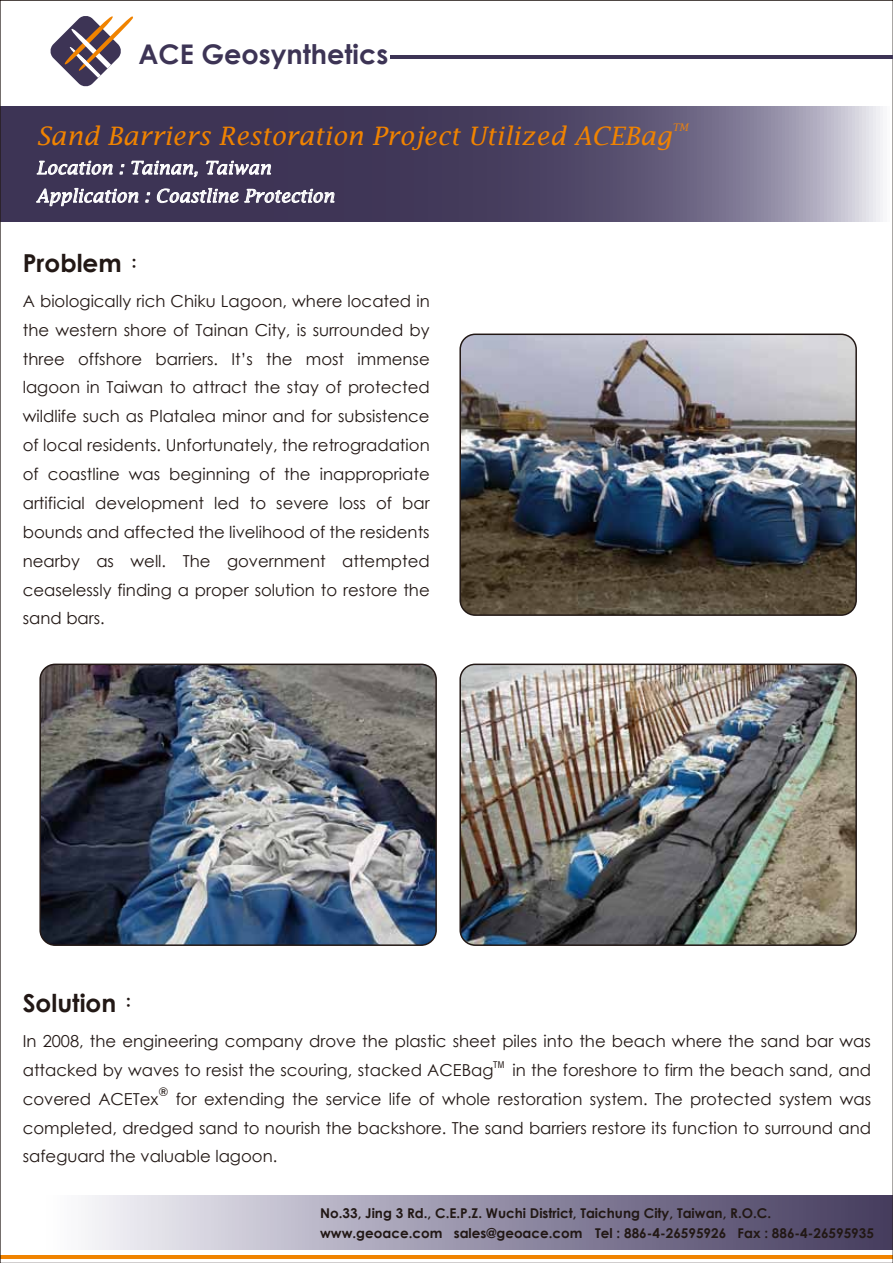
<style>
.page{position:relative;width:893px;height:1263px;background:#fff}
.page>*{position:absolute;margin:0;border:0;box-sizing:border-box;transform-origin:0 0}
.t1{font:700 27.15px "Century Gothic";color:#3d3455}
.t2{font:italic 25.5px "Lucida Fax";color:#f08300}
.t3{font:700 24.75px "Century Gothic";color:#221815}
.t4{font:italic 18px "Lucida Fax";color:#fff}
.t5{font:16.5px/28.8px "Century Gothic";color:#221815;text-align:justify}
.t6{font:700 13.5px "Century Gothic";color:#221815}
.t7{font:condensed 12px "Swiss 721 BT";color:#221815}
.t8{font:italic 10.5px "Lucida Fax";color:#e68013}
.t9{font:condensed 9px "Swiss 721 BT";color:#221714}
.s1{font-family:"Adobe Ming Std";font-weight:300}
</style>
<div class="page">
<svg style="left:2px;top:107px;width:881px;height:115px;background:#5b5471"></svg>
<div style="left:39px;top:1195px;width:854px;height:54px;background:linear-gradient(to right,#fbfbff,#3f365b)"></div>
<hr style="left:0;top:1255px;width:893px;height:3px;background:#f08300">
<svg style="left:50px;top:16px;width:83px;height:71px"></svg>
<hr style="left:390px;top:55px;width:503px;height:4px;background:#3d3455">
<svg style="left:36px;top:188px;width:102px;height:18px;background:#777188"></svg>
<svg style="left:146px;top:193px;width:4px;height:9px"></svg>
<svg style="left:157px;top:188px;width:178px;height:16px;background:#7a748a"></svg>
<svg style="left:37px;top:161px;width:76px;height:15px"></svg>
<svg style="left:120px;top:164px;width:4px;height:10px"></svg>
<svg style="left:131px;top:161px;width:67px;height:16px"></svg>
<svg style="left:206px;top:161px;width:65px;height:14px"></svg>
<img style="left:42px;top:664px;width:393px;height:279px">
<div style="left:39px;top:664px;width:398px;height:282px;border:2px solid #221815;border-radius:15px"></div>
<img style="left:462px;top:334px;width:393px;height:279px">
<div style="left:459px;top:334px;width:398px;height:282px;border:2px solid #221815;border-radius:15px"></div>
<img style="left:462px;top:664px;width:393px;height:279px">
<div style="left:459px;top:664px;width:398px;height:282px;border:2px solid #221815;border-radius:15px"></div>
<h1 class="t1" style="left:139px;top:37px;width:251px">ACE Geosynthetics</h1>
<p class="t8" style="left:672px;top:121px;width:17px">TM</p>
<h2 class="t2" style="left:36px;top:121px;width:637px">Sand Barriers Restoration Project Utilized ACEBag</h2>
<p class="t4" style="left:36px;top:157px;width:236px">Location : Tainan, Taiwan</p>
<p class="t4" style="left:36px;top:186px;width:299px">Application : Coastline Protection</p>
<h3 class="t3" style="left:23px;top:248px;width:125px">Problem<span class="s1">：</span></h3>
<p class="t5" style="left:23px;top:286px;width:408px">A biologically rich Chiku Lagoon, where located in the western shore of Tainan City, is surrounded by three offshore barriers. It’s the most immense lagoon in Taiwan to attract the stay of protected wildlife such as Platalea minor and for subsistence of local residents. Unfortunately, the retrogradation of coastline was beginning of the inappropriate artificial development led to severe loss of bar bounds and affected the livelihood of the residents nearby as well. The government attempted ceaselessly finding a proper solution to restore the sand bars.</p>
<h3 class="t3" style="left:23px;top:987px;width:120px">Solution<span class="s1">：</span></h3>
<p class="t5" style="left:23px;top:1026px;width:850px">In 2008, the engineering company drove the plastic sheet piles into the beach where the sand bar was attacked by waves to resist the scouring, stacked ACEBag</p>
<p class="t9" style="left:493px;top:1059px;width:13px">TM</p>
<p class="t5" style="left:513px;top:1055px;width:360px">in the foreshore to firm the beach sand, and</p>
<p class="t7" style="left:159px;top:1084px;width:11px">®</p>
<p class="t5" style="left:23px;top:1084px;width:850px;text-indent:153px">for extending the service life of whole restoration system. The protected system was completed, dredged sand to nourish the backshore. The sand barriers restore its function to surround and safeguard the valuable lagoon.</p>
<p class="t5" style="left:23px;top:1084px;width:137px">covered ACETex</p>
<p class="t6" style="left:320px;top:1204px;width:453px">No.33, Jing 3 Rd., C.E.P.Z. Wuchi District, Taichung City, Taiwan, R.O.C.</p>
<p class="t6" style="left:320px;top:1224px;width:555px">www.geoace.com sales@geoace.com Tel : 886-4-26595926 Fax : 886-4-26595935</p>
</div>
